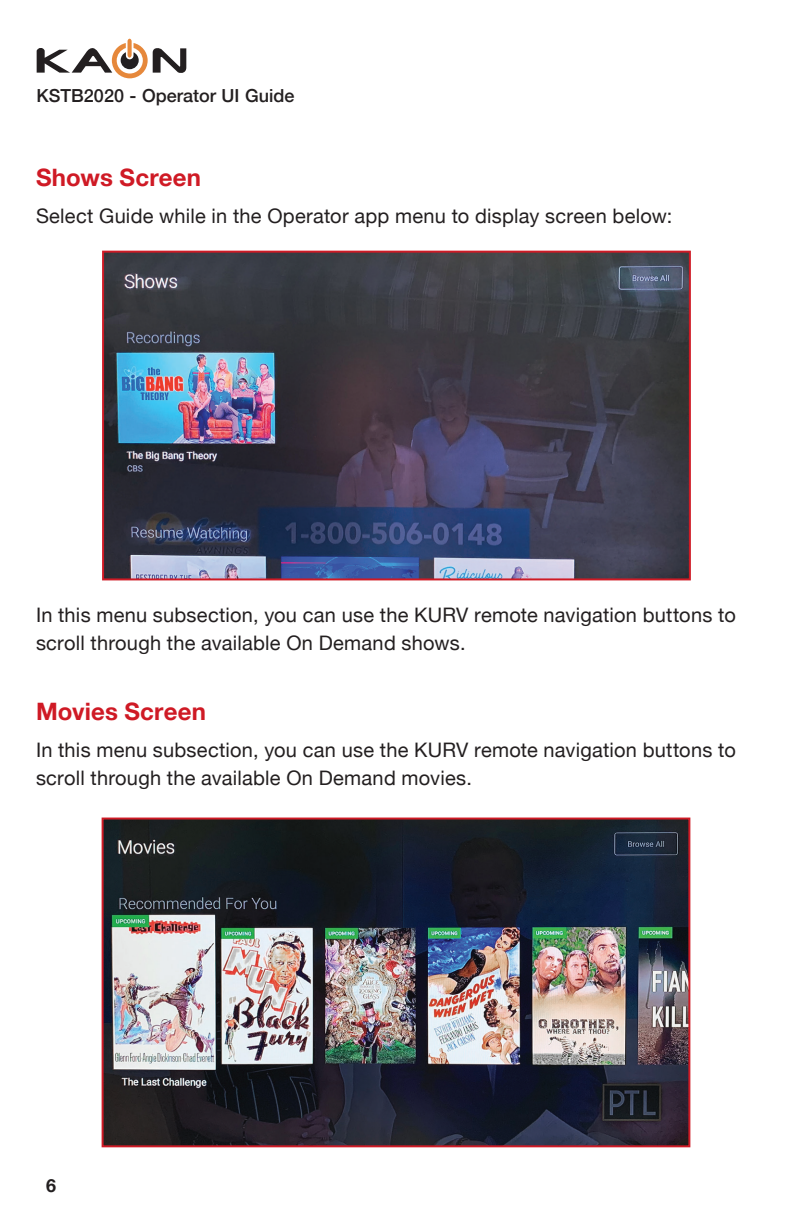
<style>
.page{position:relative;width:792px;height:1224px;background:#fff}
.page>*{position:absolute;margin:0;border:0;box-sizing:border-box;transform-origin:0 0}
.t1{font:700 24px "Helvetica Neue";letter-spacing:.005em;color:#cf1a25}
.t2{font:20px/28px "Helvetica Neue";letter-spacing:.01em;color:#231f20}
.t3{font:500 18px "Helvetica Neue";color:#231f20}
.t4{font:700 18px "Helvetica Neue";color:#231f20}
</style>
<div class="page">
<svg style="left:37px;top:39px;width:149px;height:39px"></svg>
<img style="left:105px;top:821px;width:582px;height:323px">
<div style="left:102px;top:818px;width:588px;height:329px;border:2px solid #cf1a25"></div>
<img style="left:105px;top:254px;width:583px;height:323px">
<div style="left:102px;top:251px;width:589px;height:329px;border:2px solid #cf1a25"></div>
<p class="t3" style="left:37px;top:81px;width:259px">KSTB2020 - Operator UI Guide</p>
<p class="t1" style="left:36px;top:159px;width:167px">Shows Screen</p>
<p class="t2" style="left:36px;top:203px;width:638px">Select Guide while in the Operator app menu to display screen below:</p>
<p class="t2" style="left:36px;top:602px;width:701px">In this menu subsection, you can use the KURV remote navigation buttons to scroll through the available On Demand shows.</p>
<p class="t1" style="left:36px;top:692px;width:172px">Movies Screen</p>
<p class="t2" style="left:36px;top:737px;width:701px">In this menu subsection, you can use the KURV remote navigation buttons to scroll through the available On Demand movies.</p>
<p class="t4" style="left:46px;top:1171px;width:12px">6</p>
</div>
